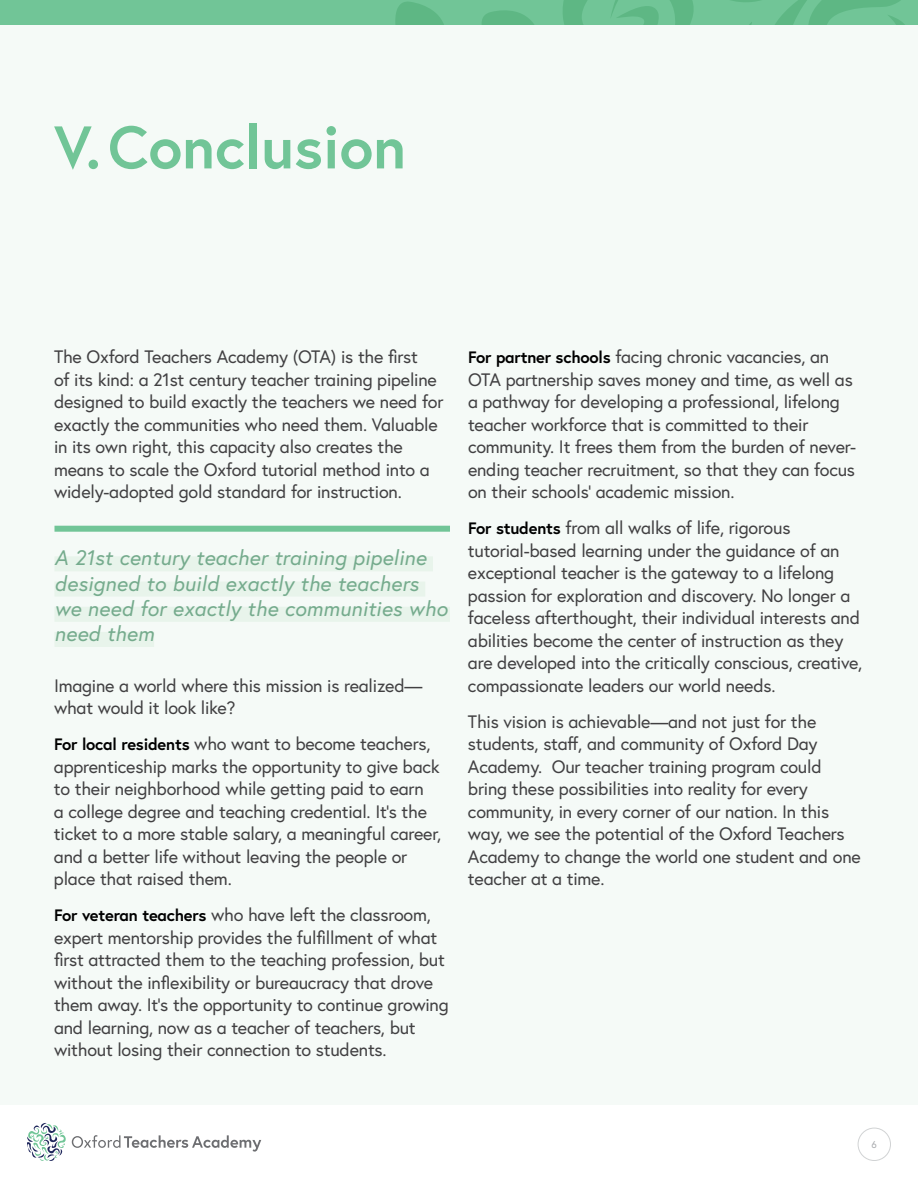
<style>
.page{position:relative;width:918px;height:1188px;background:#fff}
.page>*{position:absolute;margin:0;border:0;box-sizing:border-box;transform-origin:0 0}
.t1{font:700 60px "Europa";color:#71c597}
.t2{font:italic 21px/25.2px "Europa";letter-spacing:.015em;color:#75ab8d}
.t3{font:18px/22.5px "Europa";letter-spacing:-.01em;color:#414042}
.t4{font:9.9px "Europa";color:#a7a9ac}
.s1{font-weight:700;font-size:16.5px;color:#000}
</style>
<div class="page">
<div style="left:0;top:0;width:918px;height:1105px;background:#f5faf7"></div>
<div style="left:0;top:0;width:918px;height:24px;background:#71c597"></div>
<svg style="left:482px;top:0;width:422px;height:24px"></svg>
<svg style="left:395px;top:2px;width:49px;height:22px"></svg>
<div style="left:858px;top:1128px;width:33px;height:33px;border:1px solid #d1d3d4;border-radius:50%"></div>
<svg style="left:27px;top:1123px;width:39px;height:38px"></svg>
<svg style="left:72px;top:1135px;width:189px;height:17px"></svg>
<div style="left:54px;top:526px;width:396px;height:6px;background:#71c597"></div>
<div style="left:54px;top:556px;width:379px;height:15px;background:#e8f4eb"></div>
<div style="left:54px;top:582px;width:371px;height:15px;background:#e8f4eb"></div>
<div style="left:54px;top:607px;width:396px;height:15px;background:#e8f4eb"></div>
<div style="left:54px;top:632px;width:100px;height:15px;background:#e8f4eb"></div>
<h1 class="t1" style="left:54px;top:106px;width:354px">V.Conclusion</h1>
<p class="t3" style="left:54px;top:345px;width:391px">The Oxford Teachers Academy (OTA) is the first<br>of its kind: a 21st century teacher training pipeline designed to build exactly the teachers we need for exactly the communities who need them. Valuable in its own right, this capacity also creates the means to scale the Oxford tutorial method into a widely-adopted gold standard for instruction.</p>
<p class="t2" style="left:54px;top:545px;width:395px">A 21st century teacher training pipeline designed to build exactly the teachers we need for exactly the communities who need them</p>
<p class="t3" style="left:54px;top:674px;width:370px">Imagine a world where this mission is realized— what would it look like?</p>
<p class="t3" style="left:54px;top:732px;width:389px"><span class="s1">For local residents</span> who want to become teachers, apprenticeship marks the opportunity to give back to their neighborhood while getting paid to earn<br>a college degree and teaching credential. It’s the ticket to a more stable salary, a meaningful career, and a better life without leaving the people or place that raised them.</p>
<p class="t3" style="left:54px;top:903px;width:396px"><span class="s1">For veteran teachers</span> who have left the classroom, expert mentorship provides the fulfillment of what first attracted them to the teaching profession, but without the inflexibility or bureaucracy that drove them away. It’s the opportunity to continue growing and learning, now as a teacher of teachers, but without losing their connection to students.</p>
<p class="t3" style="left:468px;top:345px;width:390px"><span class="s1">For partner schools</span> facing chronic vacancies, an OTA partnership saves money and time, as well as a pathway for developing a professional, lifelong teacher workforce that is committed to their community. It frees them from the burden of never&shy;ending teacher recruitment, so that they can focus on their schools’ academic mission.</p>
<p class="t3" style="left:468px;top:516px;width:396px"><span class="s1">For students</span> from all walks of life, rigorous tutorial-based learning under the guidance of an exceptional teacher is the gateway to a lifelong passion for exploration and discovery. No longer a faceless afterthought, their individual interests and abilities become the center of instruction as they are developed into the critically conscious, creative, compassionate leaders our world needs.</p>
<p class="t3" style="left:468px;top:710px;width:394px">This vision is achievable—and not just for the students, staff, and community of Oxford Day Academy. Our teacher training program could bring these possibilities into reality for every community, in every corner of our nation. In this way, we see the potential of the Oxford Teachers Academy to change the world one student and one teacher at a time.</p>
<p class="t4" style="left:872px;top:1138px;width:7px">6</p>
</div>
